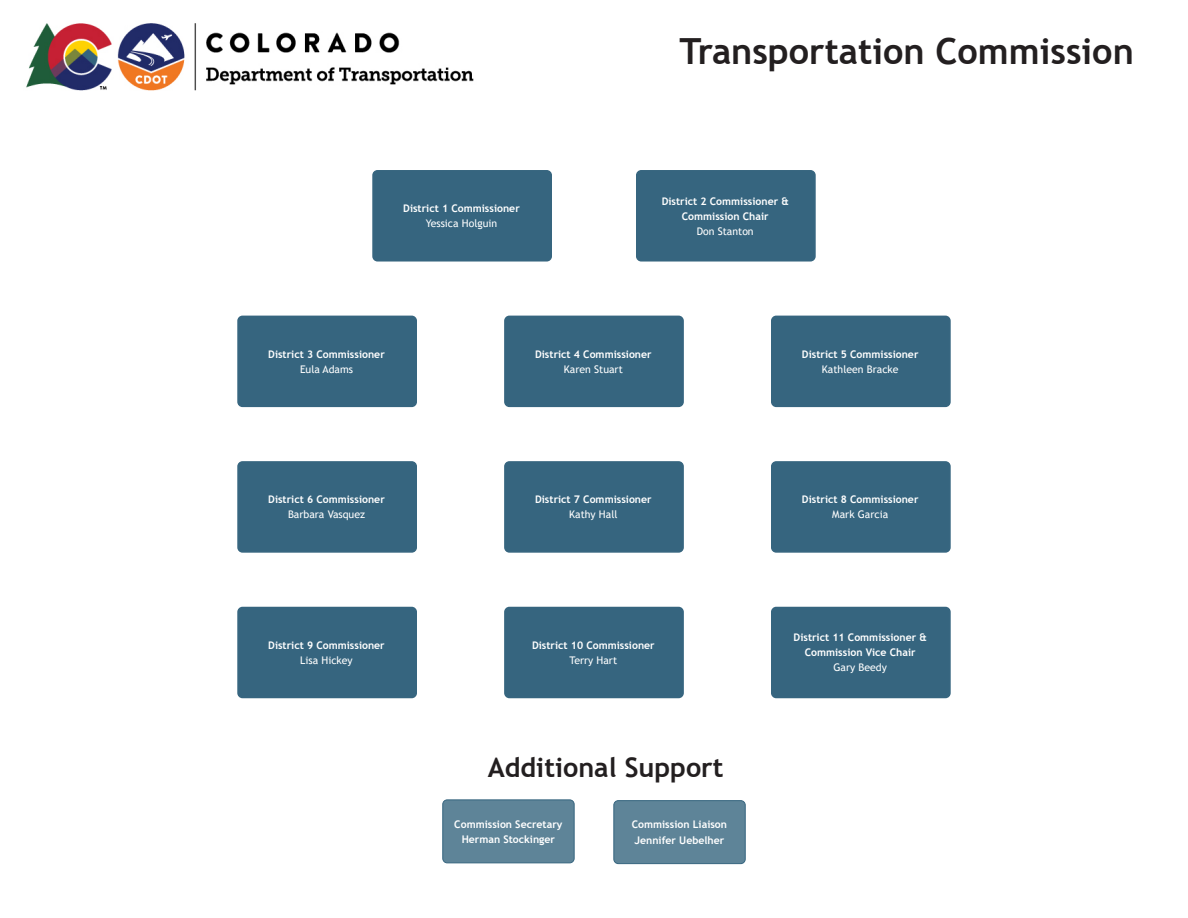
<style>
.page{position:relative;width:1188px;height:918px;background:#fff}
.page>*{position:absolute;margin:0;border:0;box-sizing:border-box;transform-origin:0 0}
.t1{font:700 36px "Trebuchet MS";color:#231f20}
.t2{font:700 27px "Trebuchet MS";color:#231f20}
.t3{font:700 10.5px/15px "Trebuchet MS";color:#fff;text-align:center}
.s1{font-weight:400}
</style>
<div class="page">
<img style="left:26px;top:23px;width:448px;height:68px">
<div style="left:771px;top:461px;width:180px;height:92px;border:2px solid #36657f;border-radius:4px"></div>
<div style="left:505px;top:608px;width:178px;height:90px;background:#36657f;border-radius:4px"></div>
<div style="left:237px;top:461px;width:180px;height:92px;border:2px solid #36657f;border-radius:4px"></div>
<div style="left:772px;top:316px;width:178px;height:90px;background:#36657f;border-radius:4px"></div>
<div style="left:504px;top:316px;width:180px;height:91px;border:2px solid #36657f;border-radius:4px"></div>
<div style="left:238px;top:608px;width:178px;height:90px;background:#36657f;border-radius:4px"></div>
<div style="left:237px;top:607px;width:180px;height:91px;border:2px solid #36657f;border-radius:4px"></div>
<div style="left:238px;top:316px;width:178px;height:90px;background:#36657f;border-radius:4px"></div>
<div style="left:237px;top:316px;width:180px;height:91px;border:2px solid #36657f;border-radius:4px"></div>
<div style="left:614px;top:801px;width:131px;height:63px;background:#5e8498;border-radius:4px"></div>
<div style="left:373px;top:171px;width:178px;height:90px;background:#36657f;border-radius:4px"></div>
<div style="left:372px;top:170px;width:180px;height:92px;border:2px solid #36657f;border-radius:4px"></div>
<div style="left:637px;top:171px;width:178px;height:90px;background:#36657f;border-radius:4px"></div>
<div style="left:636px;top:170px;width:180px;height:92px;border:2px solid #36657f;border-radius:4px"></div>
<div style="left:505px;top:462px;width:178px;height:90px;background:#36657f;border-radius:4px"></div>
<div style="left:771px;top:316px;width:180px;height:91px;border:2px solid #36657f;border-radius:4px"></div>
<div style="left:505px;top:316px;width:178px;height:90px;background:#36657f;border-radius:4px"></div>
<div style="left:504px;top:607px;width:180px;height:91px;border:2px solid #36657f;border-radius:4px"></div>
<div style="left:238px;top:462px;width:178px;height:90px;background:#36657f;border-radius:4px"></div>
<div style="left:771px;top:607px;width:180px;height:91px;border:2px solid #36657f;border-radius:4px"></div>
<div style="left:772px;top:462px;width:178px;height:90px;background:#36657f;border-radius:4px"></div>
<div style="left:504px;top:461px;width:180px;height:92px;border:2px solid #36657f;border-radius:4px"></div>
<div style="left:772px;top:608px;width:178px;height:90px;background:#36657f;border-radius:4px"></div>
<div style="left:613px;top:800px;width:133px;height:64px;border:1px solid #36657f;border-radius:4px"></div>
<div style="left:443px;top:800px;width:131px;height:63px;background:#5e8498;border-radius:4px"></div>
<div style="left:442px;top:800px;width:133px;height:63px;border:1px solid #36657f;border-radius:4px"></div>
<h1 class="t1" style="left:679px;top:28px;width:456px">Transportation Commission</h1>
<p class="t3" style="left:403px;top:201px;width:118px">District 1 Commissioner<br><span class="s1">Yessica Holguin</span></p>
<p class="t3" style="left:662px;top:193px;width:129px">District 2 Commissioner &amp;<br>Commission Chair<br><span class="s1">Don Stanton</span></p>
<p class="t3" style="left:268px;top:346px;width:118px">District 3 Commissioner<br><span class="s1">Eula Adams</span></p>
<p class="t3" style="left:535px;top:346px;width:118px">District 4 Commissioner<br><span class="s1">Karen Stuart</span></p>
<p class="t3" style="left:802px;top:346px;width:118px">District 5 Commissioner<br><span class="s1">Kathleen Bracke</span></p>
<p class="t3" style="left:268px;top:492px;width:118px">District 6 Commissioner<br><span class="s1">Barbara Vasquez</span></p>
<p class="t3" style="left:535px;top:492px;width:118px">District 7 Commissioner<br><span class="s1">Kathy Hall</span></p>
<p class="t3" style="left:802px;top:492px;width:118px">District 8 Commissioner<br><span class="s1">Mark Garcia</span></p>
<p class="t3" style="left:268px;top:638px;width:118px">District 9 Commissioner<br><span class="s1">Lisa Hickey</span></p>
<p class="t3" style="left:532px;top:638px;width:124px">District 10 Commissioner<br><span class="s1">Terry Hart</span></p>
<p class="t3" style="left:794px;top:630px;width:135px">District 11 Commissioner &amp;<br>Commission Vice Chair<br><span class="s1">Gary Beedy</span></p>
<p class="t2" style="left:488px;top:750px;width:237px">Additional Support</p>
<p class="t3" style="left:454px;top:817px;width:110px">Commission Secretary<br>Herman Stockinger</p>
<p class="t3" style="left:632px;top:817px;width:97px;text-align:left">Commission Liaison<br>Jennifer Uebelher</p>
</div>
